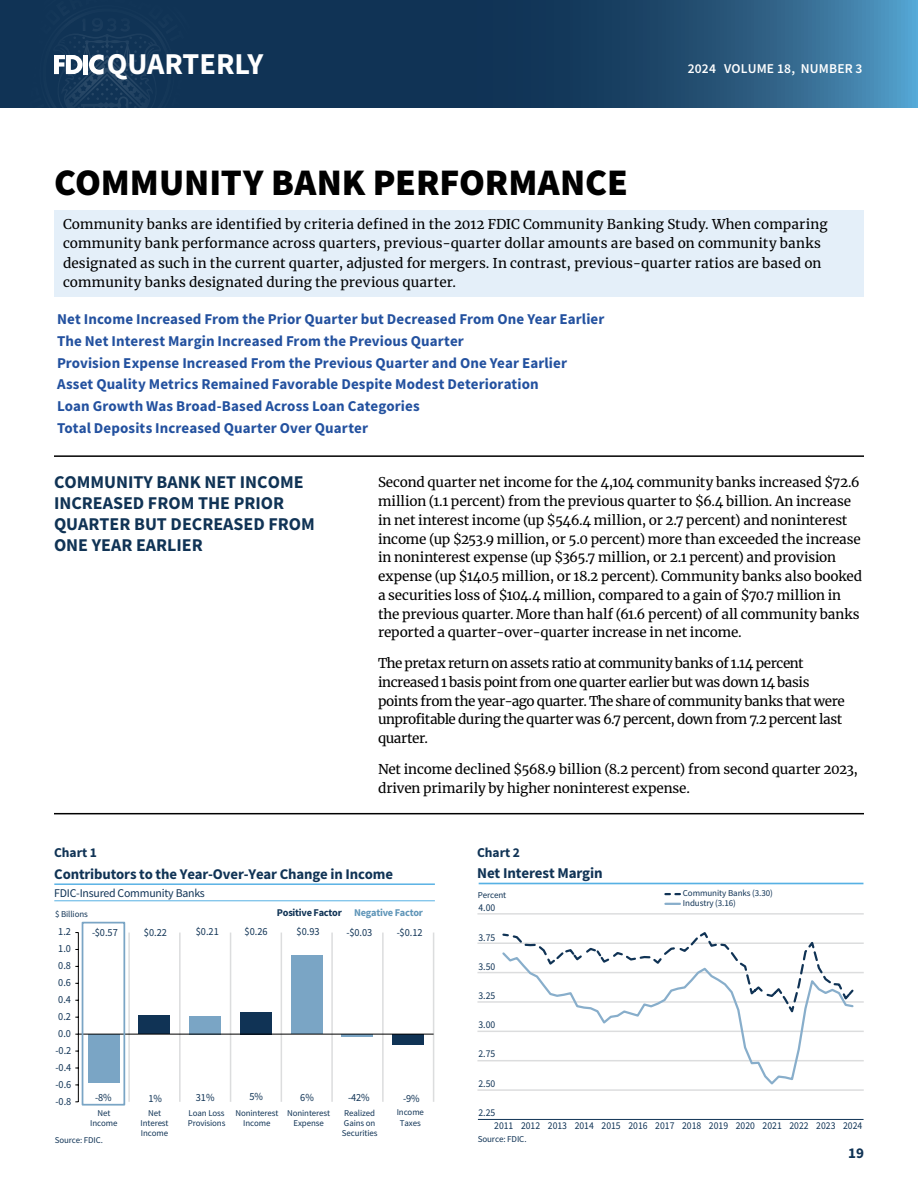
<style>
.page{position:relative;width:918px;height:1188px;background:#fff}
.page>*{position:absolute;margin:0;border:0;box-sizing:border-box;transform-origin:0 0}
.t1{font:900 37.5px "Source Sans Pro";color:#000}
.t2{font:700 30.3px "Source Sans Pro";color:#fff}
.t3{font:700 18px/21px "Source Sans Pro";color:#103355}
.Cutlines_Page1{font:700 15px "Source Sans Pro";letter-spacing:.005em;color:#23519f}
.t4{font:700 15px "Source Sans Pro";letter-spacing:-.01em;color:#103355}
.t5{font:700 14.7px "Source Sans Pro";letter-spacing:-.01em;color:#103355}
.Bodynorm_table{font:13.5px/18.8px "Merriweather";letter-spacing:-.01em;color:#000}
.Bodynorm_table-2{font:13.5px/19.5px "Merriweather";letter-spacing:.01em;color:#000}
.Bodynorm_table-3{font:13.5px/18.8px "Merriweather";letter-spacing:-.03em;color:#000}
.t6{font:600 13.5px "Source Sans Pro";letter-spacing:.015em;color:#fff}
.Chart-Table_num{font:700 13.5px "Source Sans Pro";color:#103355}
.t7{font:11.85px "Source Sans Pro";letter-spacing:-.02em;color:#103355}
.t8{font:10.8px "Source Sans Pro";color:#103355;scale:.95 1}
.t9{font:10.35px "Source Sans Pro";color:#103355;scale:.93 1}
.t10{font:700 10.35px "Source Sans Pro";letter-spacing:-.025em;color:#103355}
.t11{font:9px "Source Sans Pro";letter-spacing:-.01em;color:#103355}
.t12{font:8.85px/10.4px "Source Sans Pro";letter-spacing:-.01em;color:#103355;text-align:center}
.s1{color:#5f95b8}
</style>
<div class="page">
<svg style="left:0;top:0;width:918px;height:108px;background:#1e496d"></svg>
<svg style="left:12px;top:0;width:190px;height:108px;background:#1a3b5c"></svg>
<div style="left:54px;top:210px;width:810px;height:86px;background:#e4eff9"></div>
<hr style="left:54px;top:455px;width:324px;height:2px;background:#000">
<hr style="left:378px;top:455px;width:486px;height:2px;background:#000">
<hr style="left:54px;top:813px;width:324px;height:1px;background:#000">
<hr style="left:378px;top:813px;width:486px;height:1px;background:#000">
<hr style="left:54px;top:883px;width:381px;height:2px;background:#57b1e4">
<hr style="left:54px;top:900px;width:381px;height:1px;background:#57b1e4">
<hr style="left:128px;top:933px;width:2px;height:169px;background:#dcddde">
<hr style="left:179px;top:933px;width:2px;height:169px;background:#dcddde">
<hr style="left:230px;top:933px;width:1px;height:169px;background:#dcddde">
<hr style="left:281px;top:933px;width:1px;height:169px;background:#dcddde">
<hr style="left:331px;top:933px;width:2px;height:169px;background:#dcddde">
<hr style="left:382px;top:933px;width:2px;height:169px;background:#dcddde">
<hr style="left:433px;top:933px;width:1px;height:169px;background:#dcddde">
<div style="left:88px;top:1034px;width:32px;height:48px;background:#7aa5c5"></div>
<div style="left:139px;top:1015px;width:31px;height:19px;background:#103355"></div>
<div style="left:189px;top:1016px;width:32px;height:18px;background:#7aa5c5"></div>
<div style="left:240px;top:1012px;width:32px;height:22px;background:#103355"></div>
<div style="left:291px;top:955px;width:32px;height:79px;background:#7aa5c5"></div>
<div style="left:392px;top:1034px;width:32px;height:11px;background:#103355"></div>
<hr style="left:342px;top:1034px;width:31px;height:3px;background:#7aa5c5">
<hr style="left:78px;top:933px;width:1px;height:169px;background:#000">
<hr style="left:78px;top:1034px;width:356px;height:1px;background:#000">
<div style="left:82px;top:922px;width:43px;height:184px;border:2px solid #7aa5c5"></div>
<hr style="left:479px;top:883px;width:384px;height:1px;background:#57b1e4">
<svg style="left:665px;top:903px;width:15px;height:2px"></svg>
<svg style="left:665px;top:893px;width:15px;height:2px"></svg>
<hr style="left:478px;top:1119px;width:386px;height:1px;background:#103355">
<hr style="left:478px;top:1001px;width:385px;height:2px;background:#dcddde">
<hr style="left:478px;top:1031px;width:385px;height:1px;background:#dcddde">
<hr style="left:478px;top:1089px;width:385px;height:2px;background:#dcddde">
<hr style="left:478px;top:1060px;width:385px;height:1px;background:#dcddde">
<hr style="left:478px;top:942px;width:385px;height:2px;background:#dcddde">
<hr style="left:478px;top:972px;width:385px;height:1px;background:#dcddde">
<hr style="left:478px;top:913px;width:385px;height:2px;background:#dcddde">
<svg style="left:501px;top:932px;width:355px;height:42px"></svg>
<svg style="left:500px;top:950px;width:355px;height:135px"></svg>
<h2 class="t2" style="left:107px;top:43px;width:158px">QUARTERLY</h2>
<p class="t6" style="left:688px;top:60px;width:176px">2024 VOLUME 18, NUMBER 3</p>
<h1 class="t1" style="left:54px;top:156px;width:575px">COMMUNITY BANK PERFORMANCE</h1>
<p class="Bodynorm_table-2" style="left:63px;top:214px;width:766px">Community banks are identified by criteria defined in the 2012 FDIC Community Banking Study. When comparing community bank performance across quarters, previous-quarter dollar amounts are based on community banks designated as such in the current quarter, adjusted for mergers. In contrast, previous-quarter ratios are based on community banks designated during the previous quarter.</p>
<p class="Cutlines_Page1" style="left:57px;top:309px;width:549px">Net Income Increased From the Prior Quarter but Decreased From One Year Earlier</p>
<p class="Cutlines_Page1" style="left:57px;top:331px;width:408px">The Net Interest Margin Increased From the Previous Quarter</p>
<p class="Cutlines_Page1" style="left:57px;top:353px;width:512px">Provision Expense Increased From the Previous Quarter and One Year Earlier</p>
<p class="Cutlines_Page1" style="left:57px;top:374px;width:483px">Asset Quality Metrics Remained Favorable Despite Modest Deterioration</p>
<p class="Cutlines_Page1" style="left:57px;top:396px;width:364px">Loan Growth Was Broad-Based Across Loan Categories</p>
<p class="Cutlines_Page1" style="left:57px;top:418px;width:313px">Total Deposits Increased Quarter Over Quarter</p>
<h2 class="t3" style="left:54px;top:471px;width:262px">COMMUNITY BANK NET INCOME<br>INCREASED FROM THE PRIOR<br>QUARTER BUT DECREASED FROM<br>ONE YEAR EARLIER</h2>
<p class="Bodynorm_table" style="left:378px;top:473px;width:486px">Second quarter net income for the 4,104 community banks increased $72.6 million (1.1 percent) from the previous quarter to $6.4 billion. An increase in net interest income (up $546.4 million, or 2.7 percent) and noninterest income (up $253.9 million, or 5.0 percent) more than exceeded the increase in noninterest expense (up $365.7 million, or 2.1 percent) and provision expense (up $140.5 million, or 18.2 percent). Community banks also booked a securities loss of $104.4 million, compared to a gain of $70.7 million in the previous quarter. More than half (61.6 percent) of all community banks reported a quarter-over-quarter increase in net income.</p>
<p class="Bodynorm_table-3" style="left:378px;top:654px;width:468px">The pretax return on assets ratio at community banks of 1.14 percent increased 1 basis point from one quarter earlier but was down 14 basis points from the year-ago quarter. The share of community banks that were unprofitable during the quarter was 6.7 percent, down from 7.2 percent last quarter.</p>
<p class="Bodynorm_table" style="left:378px;top:759px;width:482px">Net income declined $568.9 billion (8.2 percent) from second quarter 2023, driven primarily by higher noninterest expense.</p>
<p class="Chart-Table_num" style="left:54px;top:843px;width:45px">Chart 1</p>
<p class="t5" style="left:54px;top:864px;width:340px">Contributors to the Year-Over-Year Change in Income</p>
<p class="t7" style="left:54px;top:885px;width:152px">FDIC-Insured Community Banks</p>
<p class="t12" style="left:55px;top:909px;width:34px">$ Billions</p>
<p class="t10" style="left:277px;top:906px;width:148px">Positive Factor <span class="s1">Negative Factor</span></p>
<p class="t8" style="left:58px;top:925px;width:15px">1.2</p>
<p class="t8" style="left:58px;top:942px;width:15px">1.0</p>
<p class="t8" style="left:58px;top:959px;width:15px">0.8</p>
<p class="t8" style="left:58px;top:976px;width:15px">0.6</p>
<p class="t8" style="left:58px;top:993px;width:15px">0.4</p>
<p class="t8" style="left:58px;top:1009px;width:15px">0.2</p>
<p class="t8" style="left:58px;top:1026px;width:15px">0.0</p>
<p class="t8" style="left:55px;top:1043px;width:18px">-0.2</p>
<p class="t8" style="left:55px;top:1060px;width:18px">-0.4</p>
<p class="t8" style="left:55px;top:1077px;width:18px">-0.6</p>
<p class="t8" style="left:55px;top:1094px;width:18px">-0.8</p>
<p class="t8" style="left:92px;top:926px;width:29px">-$0.57</p>
<p class="t8" style="left:144px;top:925px;width:26px">$0.22</p>
<p class="t8" style="left:196px;top:925px;width:26px">$0.21</p>
<p class="t8" style="left:245px;top:925px;width:26px">$0.26</p>
<p class="t8" style="left:297px;top:925px;width:26px">$0.93</p>
<p class="t8" style="left:347px;top:926px;width:29px">-$0.03</p>
<p class="t8" style="left:397px;top:926px;width:29px">-$0.12</p>
<p class="t8" style="left:95px;top:1091px;width:19px">-8%</p>
<p class="t8" style="left:149px;top:1091px;width:16px">1%</p>
<p class="t8" style="left:196px;top:1091px;width:21px">31%</p>
<p class="t8" style="left:249px;top:1090px;width:16px">5%</p>
<p class="t8" style="left:300px;top:1091px;width:16px">6%</p>
<p class="t8" style="left:348px;top:1091px;width:24px">-42%</p>
<p class="t8" style="left:403px;top:1091px;width:19px">-9%</p>
<p class="t12" style="left:90px;top:1108px;width:29px">Net<br>Income</p>
<p class="t12" style="left:140px;top:1108px;width:30px">Net<br>Interest<br>Income</p>
<p class="t12" style="left:188px;top:1108px;width:39px;text-align:left">Loan Loss<br>Provisions</p>
<p class="t12" style="left:235px;top:1108px;width:45px">Noninterest<br>Income</p>
<p class="t12" style="left:287px;top:1108px;width:45px">Noninterest<br>Expense</p>
<p class="t12" style="left:342px;top:1108px;width:37px;text-align:left">Realized<br>Gains on<br>Securities</p>
<p class="t12" style="left:397px;top:1107px;width:29px">Income<br>Taxes</p>
<p class="t12" style="left:55px;top:1135px;width:50px">Source: FDIC.</p>
<p class="Chart-Table_num" style="left:477px;top:843px;width:45px">Chart 2</p>
<p class="t4" style="left:477px;top:863px;width:127px">Net Interest Margin</p>
<p class="t11" style="left:478px;top:889px;width:30px">Percent</p>
<p class="t9" style="left:478px;top:901px;width:20px">4.00</p>
<p class="t9" style="left:478px;top:931px;width:20px">3.75</p>
<p class="t9" style="left:478px;top:960px;width:20px">3.50</p>
<p class="t9" style="left:478px;top:989px;width:20px">3.25</p>
<p class="t9" style="left:478px;top:1018px;width:20px">3.00</p>
<p class="t9" style="left:478px;top:1047px;width:20px">2.75</p>
<p class="t9" style="left:478px;top:1077px;width:20px">2.50</p>
<p class="t9" style="left:478px;top:1106px;width:20px">2.25</p>
<p class="t11" style="left:683px;top:888px;width:91px">Community Banks (3.30)</p>
<p class="t11" style="left:683px;top:897px;width:54px">Industry (3.16)</p>
<p class="t9" style="left:494px;top:1119px;width:397px">2011 2012 2013 2014 2015 2016 2017 2018 2019 2020 2021 2022 2023 2024</p>
<p class="t11" style="left:478px;top:1133px;width:50px">Source: FDIC.</p>
<p class="t4" style="left:848px;top:1143px;width:17px">19</p>
</div>
